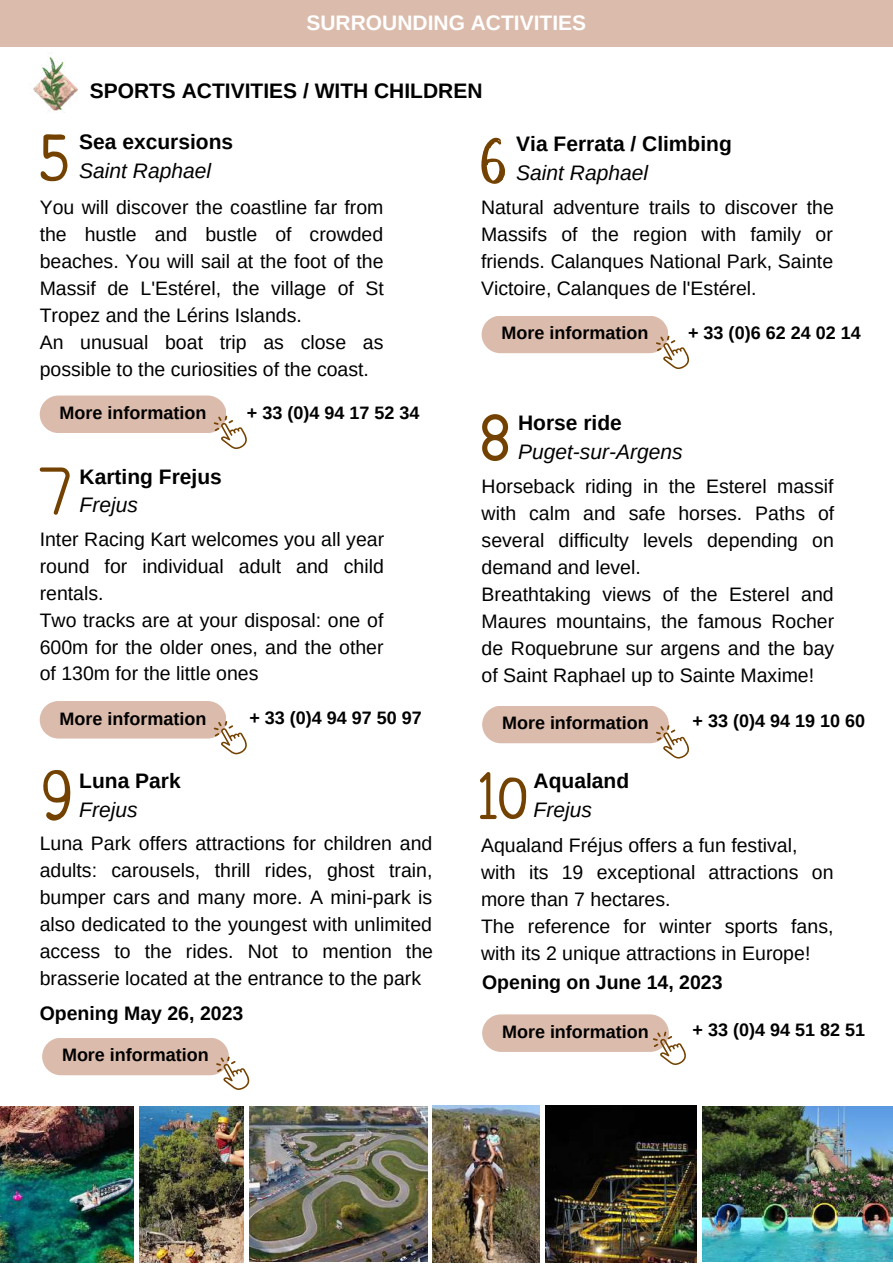
<style>
.page{position:relative;width:893px;height:1264px;background:#fff}
.page>*{position:absolute;margin:0;border:0;box-sizing:border-box;transform-origin:0 0}
.t1{font:700 21px "Arimo";color:#000}
.t2{font:italic 21px "Arimo";color:#000}
.t3{font:700 21px "Arimo";color:#fff}
.t4{font:19.5px/27px "Arimo";color:#000}
.t5{font:700 19.5px "Arimo";color:#000}
.t6{font:700 18px "Arimo";color:#000}
</style>
<div class="page">
<img style="left:33px;top:52px;width:45px;height:61px">
<div style="left:0;top:0;width:892px;height:47px;background:#dbbbab"></div>
<div style="left:40px;top:395px;width:186px;height:38px;background:#dbbbab;border-radius:19px"></div>
<div style="left:481px;top:316px;width:186px;height:37px;background:#dbbbab;border-radius:19px"></div>
<div style="left:40px;top:701px;width:186px;height:37px;background:#dbbbab;border-radius:19px"></div>
<div style="left:482px;top:705px;width:186px;height:38px;background:#dbbbab;border-radius:19px"></div>
<svg style="left:40px;top:134px;width:28px;height:47px"></svg>
<img style="left:0;top:1106px;width:134px;height:156px">
<svg style="left:481px;top:137px;width:24px;height:47px"></svg>
<svg style="left:40px;top:467px;width:30px;height:47px"></svg>
<svg style="left:482px;top:414px;width:26px;height:47px"></svg>
<img style="left:140px;top:1106px;width:103px;height:156px">
<img style="left:432px;top:1105px;width:107px;height:157px">
<img style="left:249px;top:1106px;width:178px;height:155px">
<svg style="left:43px;top:770px;width:27px;height:50px"></svg>
<svg style="left:480px;top:772px;width:46px;height:47px"></svg>
<div style="left:42px;top:1037px;width:186px;height:38px;background:#dbbbab;border-radius:19px"></div>
<div style="left:482px;top:1014px;width:186px;height:37px;background:#dbbbab;border-radius:19px"></div>
<img style="left:546px;top:1105px;width:150px;height:157px">
<img style="left:702px;top:1106px;width:190px;height:155px">
<svg style="left:213px;top:415px;width:34px;height:34px"></svg>
<svg style="left:655px;top:336px;width:34px;height:33px"></svg>
<svg style="left:213px;top:721px;width:34px;height:33px"></svg>
<svg style="left:655px;top:725px;width:34px;height:33px"></svg>
<svg style="left:216px;top:1056px;width:33px;height:34px"></svg>
<svg style="left:652px;top:1031px;width:34px;height:34px"></svg>
<p class="t3" style="left:306px;top:11px;width:281px">SURROUNDING ACTIVITIES</p>
<p class="t1" style="left:90px;top:79px;width:394px">SPORTS ACTIVITIES / WITH CHILDREN</p>
<p class="t1" style="left:79px;top:130px;width:155px">Sea excursions</p>
<p class="t2" style="left:79px;top:159px;width:133px">Saint Raphael</p>
<p class="t4" style="left:40px;top:194px;width:345px">You will discover the coastline far from the hustle and bustle of crowded beaches. You will sail at the foot of the Massif de L'Estérel, the village of St Tropez and the Lérins Islands.<br>An unusual boat trip as close as possible to the curiosities of the coast.</p>
<p class="t6" style="left:247px;top:402px;width:174px">+ 33 (0)4 94 17 52 34</p>
<p class="t1" style="left:516px;top:132px;width:217px">Via Ferrata / Climbing</p>
<p class="t2" style="left:516px;top:161px;width:133px">Saint Raphael</p>
<p class="t4" style="left:481px;top:194px;width:354px;text-align:justify">Natural adventure trails to discover the Massifs of the region with family or friends. Calanques National Park, Sainte Victoire, Calanques de l'Estérel.</p>
<p class="t6" style="left:688px;top:322px;width:174px">+ 33 (0)6 62 24 02 14</p>
<p class="t6" style="left:501px;top:323px;width:148px">More information</p>
<p class="t6" style="left:60px;top:403px;width:148px">More information</p>
<p class="t1" style="left:518px;top:411px;width:105px">Horse ride</p>
<p class="t2" style="left:518px;top:439px;width:166px">Puget-sur-Argens</p>
<p class="t4" style="left:481px;top:472px;width:354px">Horseback riding in the Esterel massif with calm and safe horses. Paths of several difficulty levels depending on demand and level.<br>Breathtaking views of the Esterel and Maures mountains, the famous Rocher de Roquebrune sur argens and the bay of Saint Raphael up to Sainte Maxime!</p>
<p class="t6" style="left:692px;top:710px;width:174px">+ 33 (0)4 94 19 10 60</p>
<p class="t1" style="left:80px;top:464px;width:144px">Karting Frejus</p>
<p class="t2" style="left:80px;top:493px;width:60px">Frejus</p>
<p class="t4" style="left:40px;top:525px;width:346px">Inter Racing Kart welcomes you all year round for individual adult and child rentals.<br>Two tracks are at your disposal: one of<br>600m for the older ones, and the other of 130m for the little ones</p>
<p class="t6" style="left:249px;top:708px;width:174px">+ 33 (0)4 94 97 50 97</p>
<p class="t6" style="left:60px;top:708px;width:148px">More information</p>
<p class="t6" style="left:502px;top:713px;width:148px">More information</p>
<p class="t1" style="left:79px;top:768px;width:103px">Luna Park</p>
<p class="t2" style="left:79px;top:797px;width:60px">Frejus</p>
<p class="t4" style="left:40px;top:829px;width:395px;text-align:justify">Luna Park offers attractions for children and adults: carousels, thrill rides, ghost train, bumper cars and many more. A mini-park is also dedicated to the youngest with unlimited access to the rides. Not to mention the brasserie located at the entrance to the park</p>
<p class="t5" style="left:40px;top:1002px;width:205px">Opening May 26, 2023</p>
<p class="t6" style="left:62px;top:1045px;width:148px">More information</p>
<p class="t1" style="left:533px;top:768px;width:97px">Aqualand</p>
<p class="t2" style="left:533px;top:797px;width:60px">Frejus</p>
<p class="t4" style="left:481px;top:831px;width:354px">Aqualand Fréjus offers a fun festival, with its 19 exceptional attractions on more than 7 hectares.<br>The reference for winter sports fans, with its 2 unique attractions in Europe!</p>
<p class="t5" style="left:482px;top:970px;width:242px">Opening on June 14, 2023</p>
<p class="t6" style="left:502px;top:1021px;width:148px">More information</p>
<p class="t6" style="left:692px;top:1019px;width:174px">+ 33 (0)4 94 51 82 51</p>
</div>
